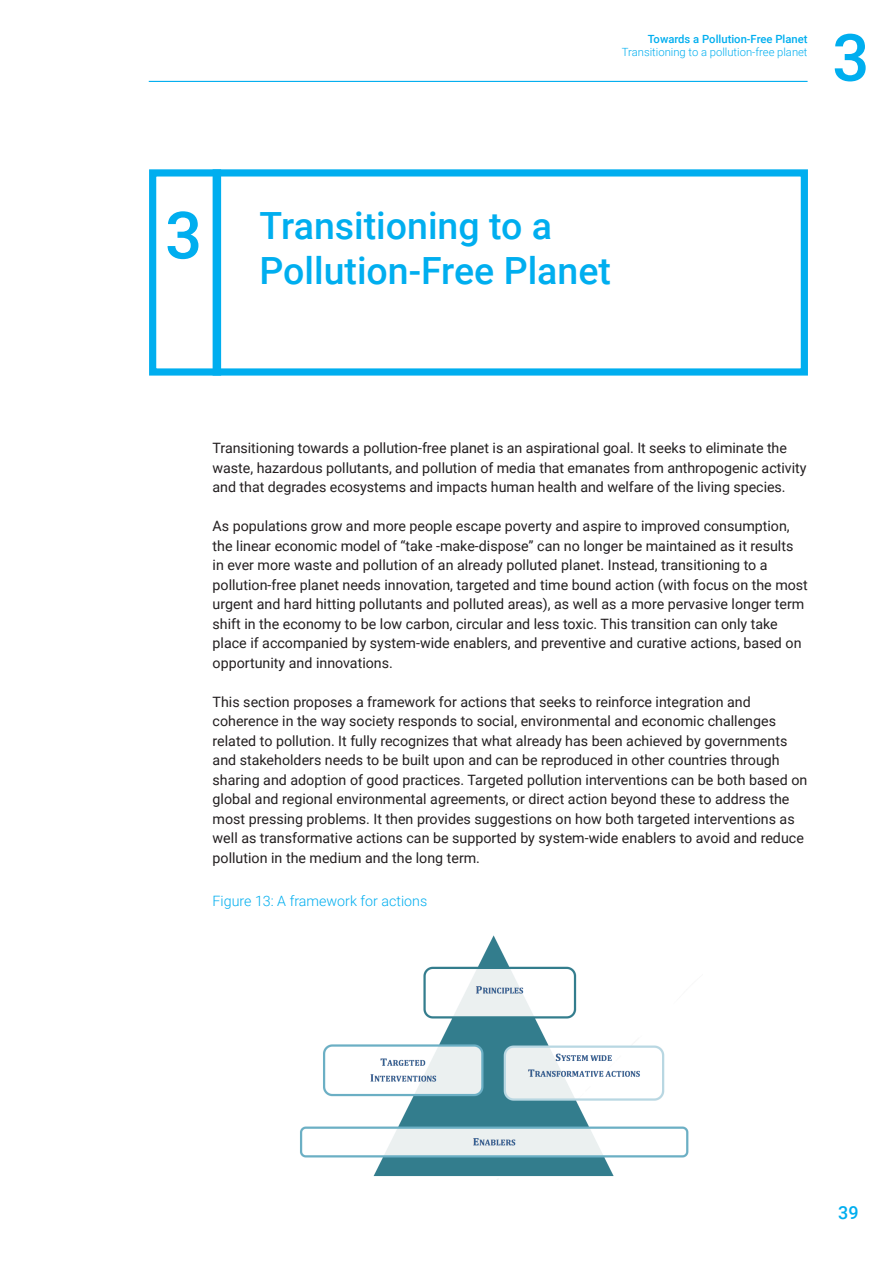
<style>
.page{position:relative;width:893px;height:1263px;background:#fff}
.page>*{position:absolute;margin:0;border:0;box-sizing:border-box;transform-origin:0 0}
.t1{font:500 65.4px "Roboto";color:#00aeef}
.t2{font:500 37.5px "Roboto";color:#00aeef}
.t3{font:500 18px "Roboto";color:#00aeef}
._1_Main_text{font:14.25px/19.5px "Roboto";color:#231f20}
.fugure_table_box{font:300 14.25px "Roboto";color:#00aeef}
.t4{font:300 11.25px "Roboto";color:#00aeef}
.t5{font:500 11.25px "Roboto";color:#00aeef}
</style>
<div class="page">
<hr style="left:149px;top:81px;width:659px;height:1px;background:#00aeef">
<div style="left:213px;top:169px;width:595px;height:207px;border:7px solid #00aeef"></div>
<div style="left:149px;top:169px;width:72px;height:207px;border:7px solid #00aeef"></div>
<img style="left:300px;top:935px;width:389px;height:242px">
<p class="t5" style="left:648px;top:31px;width:161px">Towards a Pollution-Free Planet</p>
<p class="t4" style="left:622px;top:44px;width:187px">Transitioning to a pollution-free planet</p>
<h1 class="t1" style="left:832px;top:12px;width:39px">3</h1>
<p class="t1" style="left:165px;top:189px;width:39px">3</p>
<p class="t2" style="left:259px;top:199px;width:294px">Transitioning to a</p>
<p class="t2" style="left:259px;top:244px;width:353px">Pollution-Free Planet</p>
<p class="_1_Main_text" style="left:213px;top:438px;width:595px">Transitioning towards a pollution-free planet is an aspirational goal. It seeks to eliminate the waste, hazardous pollutants, and pollution of media that emanates from anthropogenic activity and that degrades ecosystems and impacts human health and welfare of the living species.</p>
<p class="_1_Main_text" style="left:213px;top:516px;width:597px">As populations grow and more people escape poverty and aspire to improved consumption, the linear economic model of “take -make-dispose” can no longer be maintained as it results in ever more waste and pollution of an already polluted planet. Instead, transitioning to a pollution-free planet needs innovation, targeted and time bound action (with focus on the most urgent and hard hitting pollutants and polluted areas), as well as a more pervasive longer term shift in the economy to be low carbon, circular and less toxic. This transition can only take place if accompanied by system-wide enablers, and preventive and curative actions, based on opportunity and innovations.</p>
<p class="_1_Main_text" style="left:213px;top:691px;width:596px">This section proposes a framework for actions that seeks to reinforce integration and coherence in the way society responds to social, environmental and economic challenges related to pollution. It fully recognizes that what already has been achieved by governments and stakeholders needs to be built upon and can be reproduced in other countries through sharing and adoption of good practices. Targeted pollution interventions can be both based on global and regional environmental agreements, or direct action beyond these to address the most pressing problems. It then provides suggestions on how both targeted interventions as well as transformative actions can be supported by system-wide enablers to avoid and reduce pollution in the medium and the long term.</p>
<p class="fugure_table_box" style="left:213px;top:891px;width:216px">Figure 13: A framework for actions</p>
<p class="t3" style="left:838px;top:1200px;width:22px">39</p>
</div>
